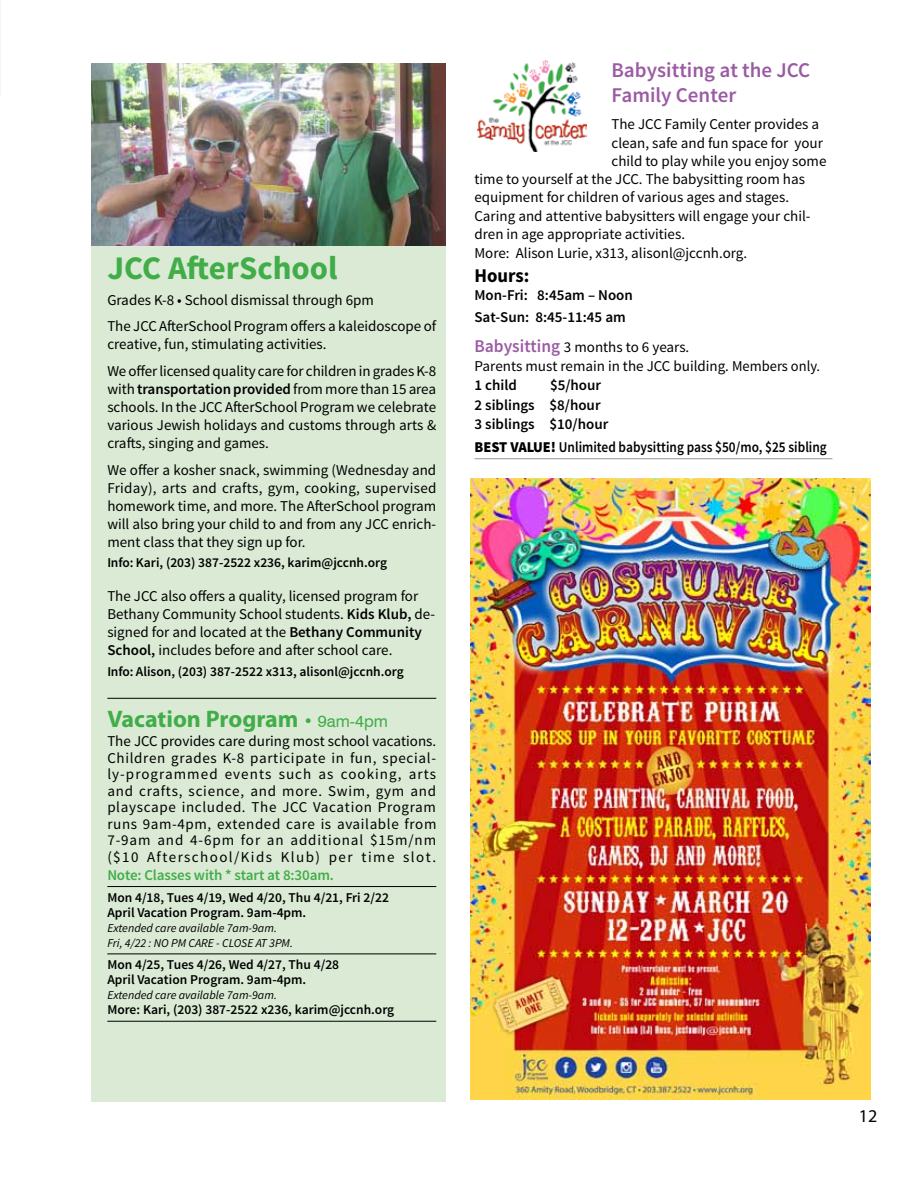
<style>
.page{position:relative;width:918px;height:1188px;background:#fff}
.page>*{position:absolute;margin:0;border:0;box-sizing:border-box;transform-origin:0 0}
.t1{font:700 33px "Source Sans Pro";color:#41ad49}
.t2{font:700 24px "Myriad Pro";color:#41ad49}
.t3{font:600 21px/25.2px "Source Sans Pro";color:#9b5ba4}
.t4{font:700 19.5px "Source Sans Pro";color:#000}
.t5{font:18px "Myriad Pro";color:#000}
.t6{font:15px/18px "Source Sans Pro";color:#000}
.t7{font:600 15px/19.5px "Source Sans Pro";color:#000}
.t8{font:600 15px "Source Sans Pro";color:#000;scale:.89 1}
.t9{font:600 15px "Source Sans Pro";letter-spacing:-.01em;color:#41ad49}
.t10{font:600 13.5px/15px "Source Sans Pro";color:#000}
.t11{font:italic 12px/15px "Source Sans Pro";color:#000}
.s1{font-weight:600}
.s2{font-family:"Swiss 721 BT";font-weight:400;font-size:16.5px}
.s3{font-weight:600;font-size:18px;color:#9b5ba4}
.s4{font-weight:900}
</style>
<div class="page">
<svg style="left:0;top:0;width:1px;height:97px"></svg>
<div style="left:91px;top:218px;width:354px;height:884px;background:#daead4"></div>
<hr style="left:107px;top:698px;width:329px;height:1px;background:#000">
<hr style="left:107px;top:886px;width:329px;height:1px;background:#000">
<hr style="left:107px;top:954px;width:329px;height:1px;background:#000">
<hr style="left:107px;top:1021px;width:329px;height:1px;background:#000">
<img style="left:91px;top:64px;width:354px;height:181px">
<hr style="left:474px;top:458px;width:358px;height:1px;background:#939598">
<img style="left:478px;top:61px;width:109px;height:91px">
<img style="left:471px;top:478px;width:399px;height:621px">
<h1 class="t1" style="left:107px;top:247px;width:232px">JCC AfterSchool</h1>
<p class="t6" style="left:107px;top:287px;width:330px;line-height:26.7px">Grades K-8 • School dismissal through 6pm<br>The JCC AfterSchool Program offers a kaleidoscope of</p>
<p class="t6" style="left:107px;top:331px;width:330px;line-height:26.7px">creative, fun, stimulating activities.<br>We offer licensed quality care for children in grades K-8</p>
<p class="t6" style="left:107px;top:380px;width:330px;text-align:justify">with <span class="s1">transportation provided</span> from more than 15 area schools. In the JCC AfterSchool Program we celebrate various Jewish holidays and customs through arts &amp; crafts, singing and games.</p>
<p class="t6" style="left:107px;top:461px;width:331px;text-align:justify">We offer a kosher snack, swimming (Wednesday and Friday), arts and crafts, gym, cooking, supervised homework time, and more. The AfterSchool program will also bring your child to and from any JCC enrich&shy;ment class that they sign up for.</p>
<p class="t10" style="left:107px;top:556px;width:281px">Info: Kari, (203) 387-2522 x236, karim@jccnh.org</p>
<p class="t6" style="left:107px;top:588px;width:329px">The JCC also offers a quality, licensed program for Bethany Community School students. <span class="s1">Kids Klub,</span> de&shy;signed for and located at the <span class="s1">Bethany Community School,</span> includes before and after school care.</p>
<p class="t10" style="left:107px;top:665px;width:298px">Info: Alison, (203) 387-2522 x313, alisonl@jccnh.org</p>
<h2 class="t2" style="left:107px;top:703px;width:282px">Vacation Program <span class="s2">• 9am-4pm</span></h2>
<p class="t6" style="left:107px;top:733px;width:331px;line-height:16.5px;text-align:justify">The JCC provides care during most school vacations.<br>Children grades K-8 participate in fun, special&shy;ly-programmed events such as cooking, arts and crafts, science, and more. Swim, gym and playscape included. The JCC Vacation Program runs 9am-4pm, extended care is available from 7-9am and 4-6pm for an additional $15m/nm ($10 Afterschool/Kids Klub) per time slot.</p>
<p class="t9" style="left:107px;top:865px;width:228px">Note: Classes with * start at 8:30am.</p>
<p class="t10" style="left:107px;top:890px;width:283px">Mon 4/18, Tues 4/19, Wed 4/20, Thu 4/21, Fri 2/22<br>April Vacation Program. 9am-4pm.</p>
<p class="t11" style="left:107px;top:920px;width:171px">Extended care available 7am-9am.<br>Fri, 4/22 : No pm care</p>
<p class="t11" style="left:216px;top:935px;width:14px">- close</p>
<p class="t11" style="left:256px;top:935px;width:39px">at 3pm.</p>
<p class="t10" style="left:107px;top:958px;width:233px">Mon 4/25, Tues 4/26, Wed 4/27, Thu 4/28<br>April Vacation Program. 9am-4pm.</p>
<p class="t11" style="left:107px;top:988px;width:171px">Extended care available 7am-9am.</p>
<p class="t10" style="left:107px;top:1003px;width:288px">More: Kari, (203) 387-2522 x236, karim@jccnh.org</p>
<h3 class="t3" style="left:612px;top:58px;width:200px">Babysitting at the JCC<br>Family Center</h3>
<p class="t6" style="left:612px;top:116px;width:209px">The JCC Family Center provides a</p>
<p class="t6" style="left:612px;top:134px;width:213px">clean, safe and fun space for your</p>
<p class="t6" style="left:612px;top:152px;width:217px">child to play while you enjoy some</p>
<p class="t6" style="left:474px;top:170px;width:332px">time to yourself at the JCC. The babysitting room has</p>
<p class="t6" style="left:474px;top:189px;width:316px">equipment for children of various ages and stages.</p>
<p class="t6" style="left:474px;top:207px;width:338px">Caring and attentive babysitters will engage your chil-</p>
<p class="t6" style="left:474px;top:225px;width:212px">dren in age appropriate activities.</p>
<p class="t6" style="left:474px;top:244px;width:274px">More: Alison Lurie, x313, alisonl@jccnh.org.</p>
<h3 class="t4" style="left:474px;top:263px;width:56px">Hours:</h3>
<p class="t7" style="left:474px;top:284px;width:160px;line-height:22.5px">Mon-Fri: 8:45am – Noon<br>Sat-Sun: 8:45-11:45 am</p>
<p class="t6" style="left:474px;top:338px;width:347px"><span class="s3">Babysitting</span> 3 months to 6 years.<br>Parents must remain in the JCC building. Members only.</p>
<p class="t7" style="left:474px;top:376px;width:44px">1 child</p>
<p class="t7" style="left:474px;top:376px;width:135px;text-indent:76px">$5/hour<br>2 siblings $8/hour<br>3 siblings $10/hour</p>
<p class="t8" style="left:474px;top:437px;width:397px"><span class="s4">BEST VALUE!</span> Unlimited babysitting pass $50/mo, $25 sibling</p>
<p class="t5" style="left:859px;top:1104px;width:20px">12</p>
</div>
